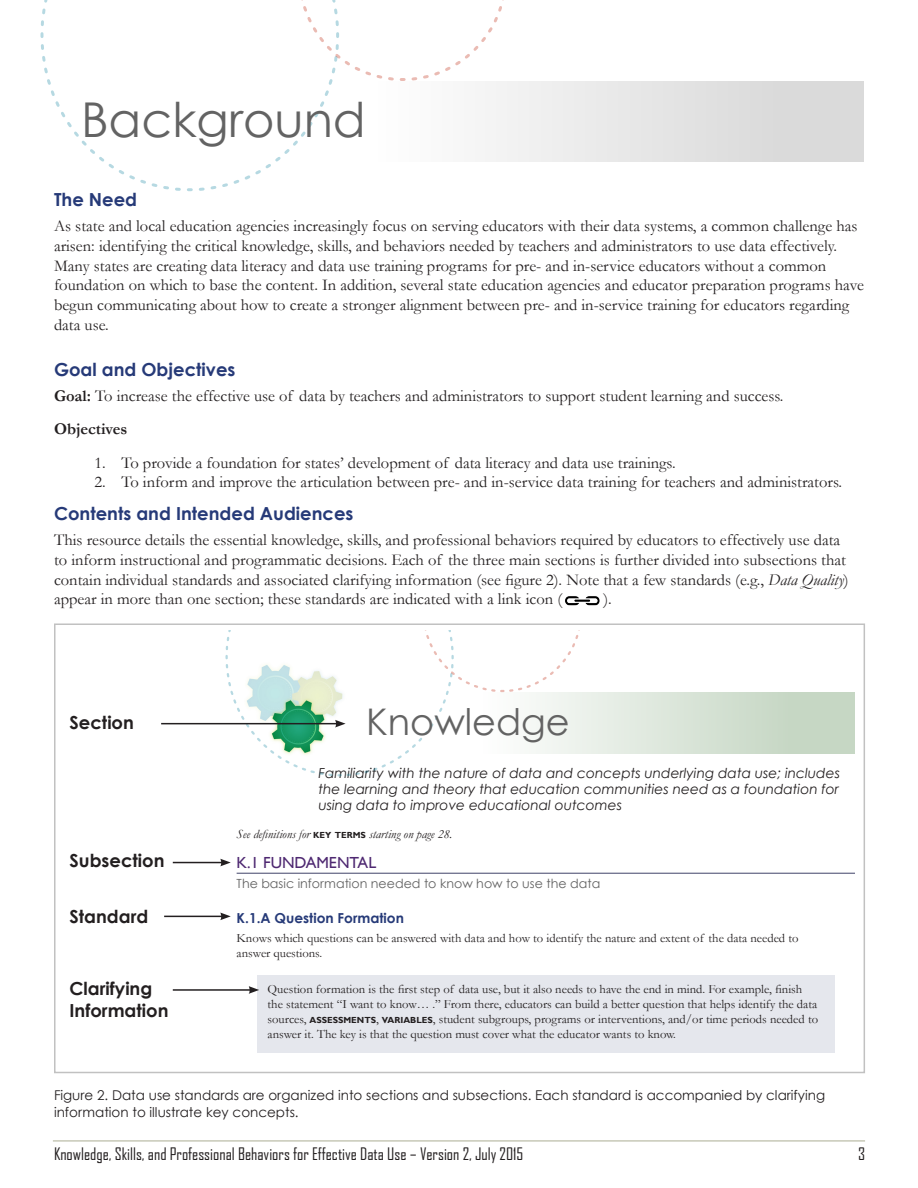
<style>
.page{position:relative;width:918px;height:1188px;background:#fff}
.page>*{position:absolute;margin:0;border:0;box-sizing:border-box;transform-origin:0 0}
.Heading_1{font:48px "Century Gothic";color:#636363}
.t1{font:36.75px "Century Gothic";color:#636363}
.Heading_3{font:700 18px "Century Gothic";color:#263a78}
.t2{font:700 18px/21.6px "Century Gothic";color:#231f20}
.Body_text{font:16.5px/19.8px "Garamond";color:#231f20}
.t3{font:16.5px "Agency FB";color:#231f20}
.Body_text-2{font:700 16.5px "Garamond";color:#231f20}
.t4{font:16.05px "Gill Sans";color:#4e2871}
.t5{font:italic 13.8px/16px "Century Gothic";color:#231f20;text-align:justify}
.t6{font:700 13.8px "Century Gothic";color:#263a78}
.t7{font:13.5px/16.2px "Century Gothic";color:#231f20}
.t8{font:12.6px/15.1px "Garamond";color:#231f20}
.t9{font:12.6px "Century Gothic";color:#636363}
.t10{font:italic 12.6px "Garamond";color:#231f20}
.s1{font-weight:700}
.s2{font-style:italic}
.s3{font-family:"Gill Sans";font-weight:700;font-style:normal;font-size:8.85px}
.s4{font-family:"Gill Sans";font-weight:700;font-size:8.85px}
.s5{font-family:"Gill Sans";font-weight:700}
</style>
<div class="page">
<hr style="left:53px;top:1140px;width:812px;height:2px;background:#c7c9b7">
<div style="left:378px;top:81px;width:486px;height:81px;background:linear-gradient(to bottom,#e3e3e3,#e3e3e3)"></div>
<svg style="left:40px;top:0;width:153px;height:192px"></svg>
<svg style="left:198px;top:0;width:311px;height:191px"></svg>
<img style="left:565px;top:596px;width:35px;height:10px">
<div style="left:257px;top:975px;width:578px;height:78px;background:#e5e7ed"></div>
<svg style="left:584px;top:692px;width:271px;height:62px;background:#d4e1d2"></svg>
<hr style="left:237px;top:873px;width:618px;height:1px;background:#585a7b">
<div style="left:54px;top:623px;width:811px;height:450px;border:2px solid #c1c1c1"></div>
<hr style="left:164px;top:916px;width:59px;height:1px;background:#231f20">
<svg style="left:220px;top:913px;width:11px;height:7px"></svg>
<hr style="left:173px;top:862px;width:50px;height:1px;background:#231f20">
<svg style="left:220px;top:859px;width:11px;height:7px"></svg>
<hr style="left:161px;top:723px;width:176px;height:1px;background:#231f20">
<svg style="left:224px;top:630px;width:360px;height:147px"></svg>
<hr style="left:173px;top:989px;width:78px;height:2px;background:#231f20">
<svg style="left:249px;top:986px;width:10px;height:8px"></svg>
<p class="Heading_1" style="left:81px;top:90px;width:286px">Background</p>
<p class="Heading_3" style="left:54px;top:188px;width:85px">The Need</p>
<p class="Body_text" style="left:54px;top:216px;width:812px">As state and local education agencies increasingly focus on serving educators with their data systems, a common challenge has arisen: identifying the critical knowledge, skills, and behaviors needed by teachers and administrators to use data effectively.<br>Many states are creating data literacy and data use training programs for pre- and in-service educators without a common foundation on which to base the content. In addition, several state education agencies and educator preparation programs have begun communicating about how to create a stronger alignment between pre- and in-service training for educators regarding data use.</p>
<p class="Heading_3" style="left:54px;top:358px;width:183px">Goal and Objectives</p>
<p class="Body_text" style="left:54px;top:386px;width:731px"><span class="s1">Goal:</span> To increase the effective use of data by teachers and administrators to support student learning and success.</p>
<p class="Body_text-2" style="left:54px;top:419px;width:75px">Objectives</p>
<p class="Body_text" style="left:94px;top:452px;width:583px">1. To provide a foundation for states’ development of data literacy and data use trainings.</p>
<p class="Body_text" style="left:94px;top:472px;width:749px">2. To inform and improve the articulation between pre- and in-service data training for teachers and administrators.</p>
<p class="Heading_3" style="left:54px;top:502px;width:301px">Contents and Intended Audiences</p>
<p class="Body_text" style="left:54px;top:530px;width:796px">This resource details the essential knowledge, skills, and professional behaviors required by educators to effectively use data to inform instructional and programmatic decisions. Each of the three main sections is further divided into subsections that contain individual standards and associated clarifying information (see figure 2). Note that a few standards (e.g., <span class="s2">Data Quality</span>) appear in more than one section; these standards are indicated with a link icon (</p>
<p class="Body_text" style="left:603px;top:589px;width:10px">).</p>
<p class="t2" style="left:70px;top:712px;width:66px">Section</p>
<p class="t1" style="left:366px;top:699px;width:205px">Knowledge</p>
<p class="t2" style="left:70px;top:849px;width:97px">Subsection</p>
<p class="t2" style="left:70px;top:905px;width:80px">Standard</p>
<p class="t2" style="left:70px;top:977px;width:100px">Clarifying<br>Information</p>
<p class="t5" style="left:318px;top:764px;width:523px">Familiarity with the nature of data and concepts underlying data use; includes the learning and theory that education communities need as a foundation for using data to improve educational outcomes</p>
<p class="t10" style="left:237px;top:826px;width:217px">See definitions for <span class="s3">KEY TERMS</span> starting on page 28.</p>
<p class="t4" style="left:237px;top:853px;width:141px">K.1 FUNDAMENTAL</p>
<p class="t9" style="left:237px;top:876px;width:365px">The basic information needed to know how to use the data</p>
<p class="t6" style="left:237px;top:909px;width:169px">K.1.A Question Formation</p>
<p class="t8" style="left:237px;top:930px;width:563px">Knows which questions can be answered with data and how to identify the nature and extent of the data needed to answer questions.</p>
<p class="t8" style="left:268px;top:981px;width:552px">Question formation is the first step of data use, but it also needs to have the end in mind. For example, finish the statement “I want to know… .” From there, educators can build a better question that helps identify the data sources, <span class="s4">ASSESSMENTS</span>, <span class="s4">VARIABLES</span>, student subgroups, programs or interventions, and/or time periods needed to answer it. The key is that the question must cover what the educator wants to know.</p>
<p class="t7" style="left:54px;top:1087px;width:773px">Figure 2. Data use standards are organized into sections and subsections. Each standard is accompanied by clarifying information to illustrate key concepts.</p>
<p class="t8" style="left:237px;top:1091px;width:527px">Knows that <span class="s4">HIGH</span><span class="s5">-</span><span class="s4">QUALITY DATA</span> are based on <span class="s4">VALID</span> data that are <span class="s4">RELIABLE</span>, accurate, <span class="s4">TIMELY</span>, and complete.</p>
<p class="t3" style="left:54px;top:1144px;width:471px">Knowledge, Skills, and Professional Behaviors for Effective Data Use – Version 2, July 2015</p>
<p class="t3" style="left:858px;top:1144px;width:8px">3</p>
</div>
